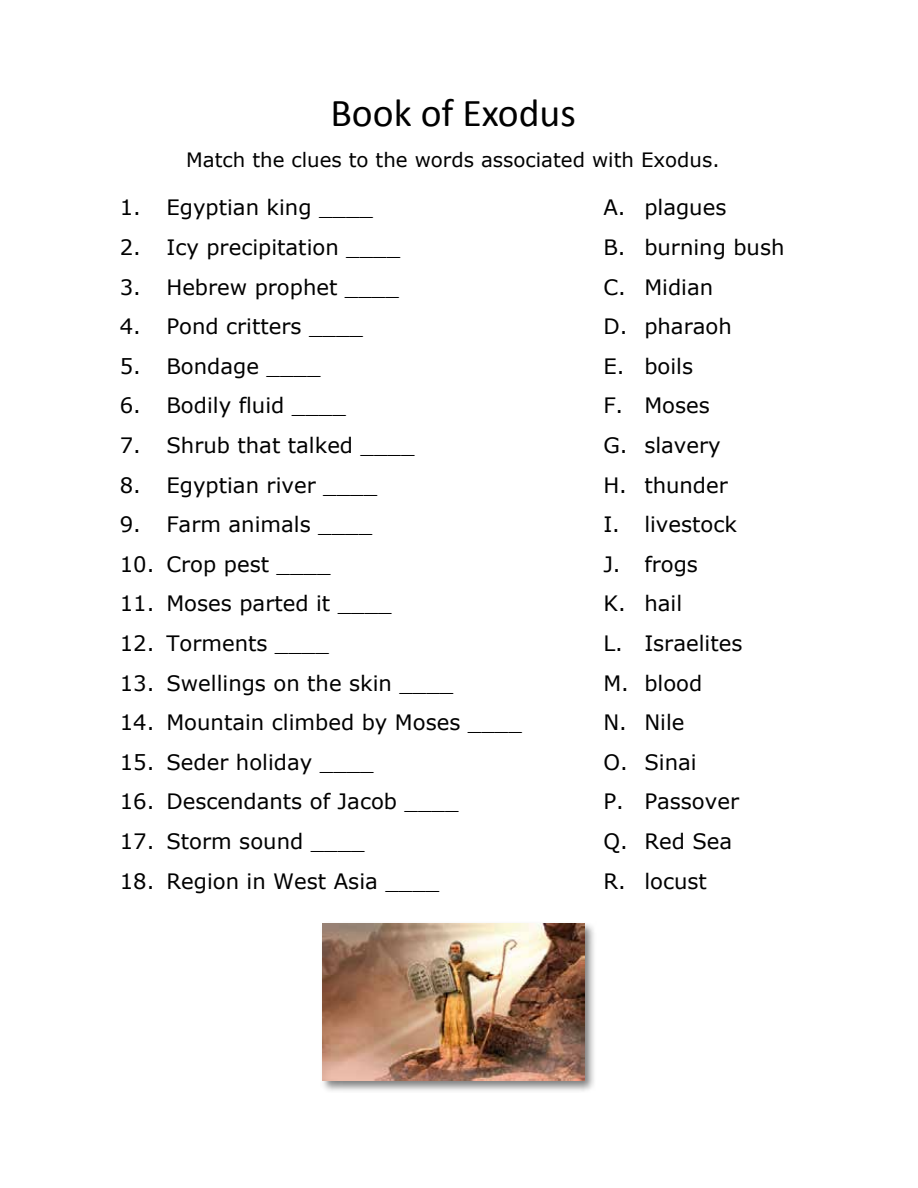
<style>
.page{position:relative;width:918px;height:1188px;background:#fff}
.page>*{position:absolute;margin:0;border:0;box-sizing:border-box;transform-origin:0 0}
.t1{font:39.6px "Calibri";color:#000}
.t2{font:21.15px/39.6px "Verdana";color:#000}
.t3{font:19.8px "Verdana";color:#000}
</style>
<div class="page">
<img style="left:323px;top:924px;width:271px;height:167px">
<img style="left:322px;top:923px;width:263px;height:158px">
<h1 class="t1" style="left:330px;top:89px;width:247px">Book of Exodus</h1>
<p class="t3" style="left:186px;top:148px;width:535px">Match the clues to the words associated with Exodus.</p>
<p class="t2" style="left:603px;top:188px;width:183px">A. plagues<br>B. burning bush<br>C. Midian<br>D. pharaoh<br>E. boils<br>F. Moses<br>G. slavery<br>H. thunder<br>I. livestock<br>J. frogs<br>K. hail<br>L. Israelites<br>M. blood<br>N. Nile<br>O. Sinai<br>P. Passover<br>Q. Red Sea<br>R. locust</p>
<p class="t2" style="left:120px;top:188px;width:255px">1. Egyptian king ____</p>
<p class="t2" style="left:120px;top:228px;width:282px">2. Icy precipitation ____</p>
<p class="t2" style="left:120px;top:267px;width:281px">3. Hebrew prophet ____</p>
<p class="t2" style="left:120px;top:307px;width:245px">4. Pond critters ____</p>
<p class="t2" style="left:120px;top:347px;width:202px">5. Bondage ____</p>
<p class="t2" style="left:120px;top:386px;width:228px">6. Bodily fluid ____</p>
<p class="t2" style="left:120px;top:426px;width:296px">7. Shrub that talked ____</p>
<p class="t2" style="left:120px;top:465px;width:259px">8. Egyptian river ____</p>
<p class="t2" style="left:120px;top:505px;width:254px">9. Farm animals ____</p>
<p class="t2" style="left:120px;top:545px;width:212px">10. Crop pest ____</p>
<p class="t2" style="left:120px;top:584px;width:273px">11. Moses parted it ____</p>
<p class="t2" style="left:120px;top:624px;width:211px">12. Torments ____</p>
<p class="t2" style="left:120px;top:663px;width:335px">13. Swellings on the skin ____</p>
<p class="t2" style="left:120px;top:703px;width:404px">14. Mountain climbed by Moses ____</p>
<p class="t2" style="left:120px;top:743px;width:256px">15. Seder holiday ____</p>
<p class="t2" style="left:120px;top:782px;width:340px">16. Descendants of Jacob ____</p>
<p class="t2" style="left:120px;top:822px;width:246px">17. Storm sound ____</p>
<p class="t2" style="left:120px;top:861px;width:321px">18. Region in West Asia ____</p>
</div>
